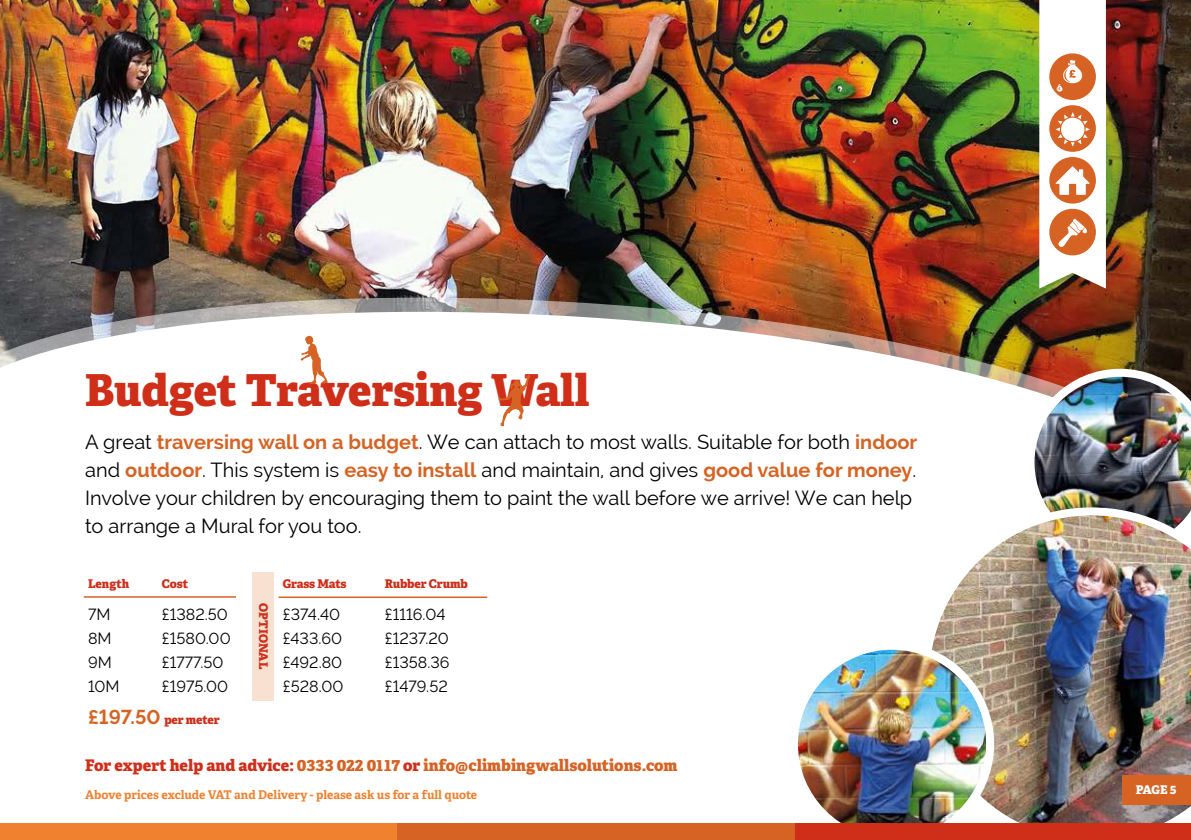
<style>
.page{position:relative;width:1191px;height:840px;background:#fff}
.page>*{position:absolute;margin:0;border:0;box-sizing:border-box;transform-origin:0 0}
.t1{font:800 44px "Adelle";letter-spacing:-.005em;color:#cf2e19}
.t2{font:20px/28px "Raleway";color:#000}
.t3{font:16px "Raleway";color:#000}
.t4{font:800 16px "Adelle";color:#d66323}
.t5{font:700 12px "Adelle";letter-spacing:-.005em;color:#f0822f}
.t6{font:800 12px "Adelle";letter-spacing:-.01em;color:#cf2e19}
.t7{font:800 12px "Adelle";color:#fff}
.s1{font-weight:700;color:#d66323}
.s2{font-family:"Raleway";font-weight:700;font-size:20px;color:#d66323}
.s3{color:#cf2e19}
</style>
<div class="page">
<img style="left:0;top:0;width:1191px;height:281px">
<img style="left:0;top:281px;width:1191px;height:317px">
<img style="left:1026px;top:368px;width:165px;height:139px">
<img style="left:921px;top:507px;width:270px;height:315px">
<img style="left:798px;top:641px;width:196px;height:181px">
<div style="left:794px;top:822px;width:397px;height:17px;background:#cf2e19"></div>
<div style="left:397px;top:822px;width:397px;height:17px;background:#d66323"></div>
<div style="left:0;top:822px;width:397px;height:17px;background:#f0822f"></div>
<div style="left:1123px;top:774px;width:68px;height:29px;background:#d66323"></div>
<svg style="left:1039px;top:0;width:67px;height:288px"></svg>
<svg style="left:498px;top:373px;width:32px;height:53px"></svg>
<svg style="left:300px;top:335px;width:28px;height:49px"></svg>
<hr style="left:84px;top:596px;width:152px;height:1px;background:#d66323">
<hr style="left:278px;top:596px;width:209px;height:1px;background:#d66323">
<div style="left:252px;top:571px;width:22px;height:129px;background:#f8e1d1"></div>
<h1 class="t1" style="left:85px;top:362px;width:505px">Budget Traversing Wall</h1>
<p class="t2" style="left:85px;top:427px;width:833px">A great <span class="s1">traversing wall on a budget</span>. We can attach to most walls. Suitable for both <span class="s1">indoor </span>and <span class="s1">outdoor</span>. This system is <span class="s1">easy to install</span> and maintain, and gives <span class="s1">good value for money</span>.<br>Involve your children by encouraging them to paint the wall before we arrive! We can help to arrange a Mural for you too.</p>
<p class="t6" style="left:88px;top:576px;width:43px">Length</p>
<p class="t6" style="left:162px;top:576px;width:28px">Cost</p>
<p class="t3" style="left:88px;top:605px;width:24px">7M</p>
<p class="t3" style="left:162px;top:605px;width:68px">£1382.50</p>
<p class="t3" style="left:88px;top:629px;width:25px">8M</p>
<p class="t3" style="left:162px;top:629px;width:70px">£1580.00</p>
<p class="t3" style="left:88px;top:653px;width:25px">9M</p>
<p class="t3" style="left:162px;top:653px;width:63px">£1777.50</p>
<p class="t3" style="left:88px;top:677px;width:33px">10M</p>
<p class="t3" style="left:162px;top:677px;width:68px">£1975.00</p>
<p class="t6" style="left:88px;top:712px;width:133px"><span class="s2">£197.50</span> per meter</p>
<p class="t6" style="left:271px;top:603px;width:67px;rotate:90deg">OPTIONAL</p>
<p class="t6" style="left:283px;top:576px;width:65px">Grass Mats</p>
<p class="t6" style="left:385px;top:576px;width:84px">Rubber Crumb</p>
<p class="t3" style="left:283px;top:605px;width:59px">£374.40</p>
<p class="t3" style="left:385px;top:605px;width:62px">£1116.04</p>
<p class="t3" style="left:283px;top:629px;width:61px">£433.60</p>
<p class="t3" style="left:385px;top:629px;width:66px">£1237.20</p>
<p class="t3" style="left:283px;top:653px;width:61px">£492.80</p>
<p class="t3" style="left:385px;top:653px;width:66px">£1358.36</p>
<p class="t3" style="left:283px;top:677px;width:62px">£528.00</p>
<p class="t3" style="left:385px;top:677px;width:64px">£1479.52</p>
<p class="t4" style="left:85px;top:754px;width:594px"><span class="s3">For expert help and advice:</span> 0333 022 0117 <span class="s3">or</span> info@climbingwallsolutions.com</p>
<p class="t5" style="left:85px;top:786px;width:393px">Above prices exclude VAT and Delivery - please ask us for a full quote</p>
<p class="t7" style="left:1135px;top:781px;width:43px">PAGE 5</p>
</div>
